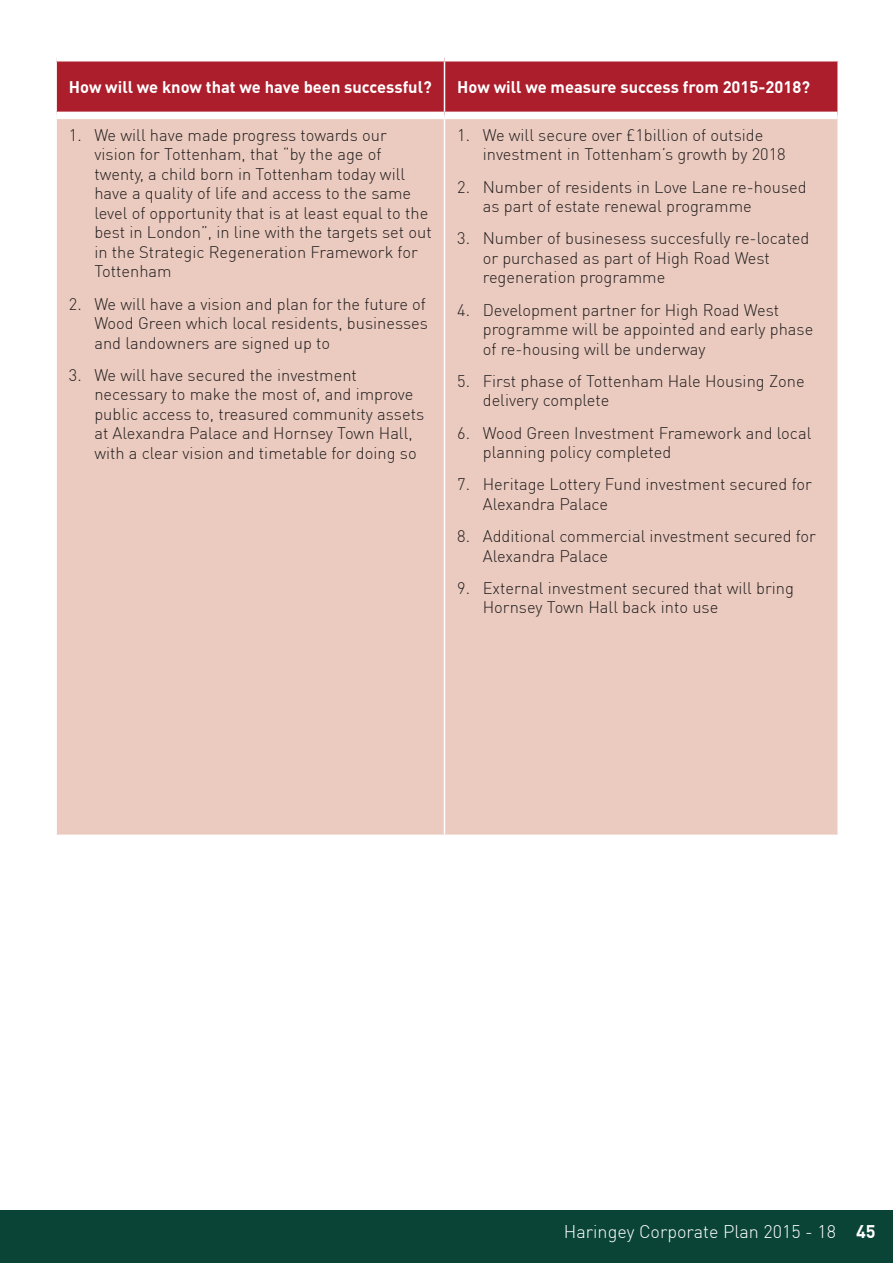
<style>
.page{position:relative;width:893px;height:1263px;background:#fff}
.page>*{position:absolute;margin:0;border:0;box-sizing:border-box;transform-origin:0 0}
.t1{font:300 18px "DIN Pro";color:#fff}
.t2{font:300 16.5px/19.5px "DIN Pro";color:#231f20}
.t3{font:700 16.5px "DIN Pro";color:#fff}
.s1{font-weight:700}
</style>
<div class="page">
<div style="left:0;top:1210px;width:893px;height:53px;background:#094436"></div>
<div style="left:57px;top:62px;width:780px;height:50px;background:#ac1e2c"></div>
<div style="left:57px;top:119px;width:780px;height:716px;background:#ebcbbf"></div>
<hr style="left:444px;top:61px;width:1px;height:51px;background:#fff">
<hr style="left:444px;top:119px;width:1px;height:716px;background:#fff">
<p class="t3" style="left:69px;top:76px;width:364px">How will we know that we have been successful?</p>
<p class="t3" style="left:457px;top:76px;width:354px">How will we measure success from 2015-2018?</p>
<p class="t2" style="left:94px;top:125px;width:339px;text-indent:-26px">1. We will have made progress towards our vision for Tottenham, that “by the age of twenty, a child born in Tottenham today will have a quality of life and access to the same level of opportunity that is at least equal to the best in London”, in line with the targets set out in the Strategic Regeneration Framework for Tottenham</p>
<p class="t2" style="left:94px;top:294px;width:335px;text-indent:-26px">2. We will have a vision and plan for the future of<br>Wood Green which local residents, businesses and landowners are signed up to</p>
<p class="t2" style="left:94px;top:365px;width:331px;text-indent:-26px">3. We will have secured the investment necessary to make the most of, and improve public access to, treasured community assets at Alexandra Palace and Hornsey Town Hall, with a clear vision and timetable for doing so</p>
<p class="t2" style="left:483px;top:125px;width:304px;text-indent:-26px">1. We will secure over £1billion of outside investment in Tottenham’s growth by 2018</p>
<p class="t2" style="left:483px;top:177px;width:325px;text-indent:-26px">2. Number of residents in Love Lane re-housed as part of estate renewal programme</p>
<p class="t2" style="left:483px;top:228px;width:328px;text-indent:-26px">3. Number of businesess succesfully re-located or purchased as part of High Road West regeneration programme</p>
<p class="t2" style="left:483px;top:300px;width:332px;text-indent:-26px">4. Development partner for High Road West programme will be appointed and early phase of re-housing will be underway</p>
<p class="t2" style="left:483px;top:371px;width:323px;text-indent:-26px">5. First phase of Tottenham Hale Housing Zone delivery complete</p>
<p class="t2" style="left:483px;top:423px;width:330px;text-indent:-26px">6. Wood Green Investment Framework and local planning policy completed</p>
<p class="t2" style="left:483px;top:474px;width:331px;text-indent:-26px">7. Heritage Lottery Fund investment secured for<br>Alexandra Palace</p>
<p class="t2" style="left:483px;top:526px;width:335px;text-indent:-26px">8. Additional commercial investment secured for<br>Alexandra Palace</p>
<p class="t2" style="left:483px;top:578px;width:313px;text-indent:-26px">9. External investment secured that will bring<br>Hornsey Town Hall back into use</p>
<p class="t1" style="left:564px;top:1220px;width:313px">Haringey Corporate Plan 2015 - 18 <span class="s1">45</span></p>
</div>
